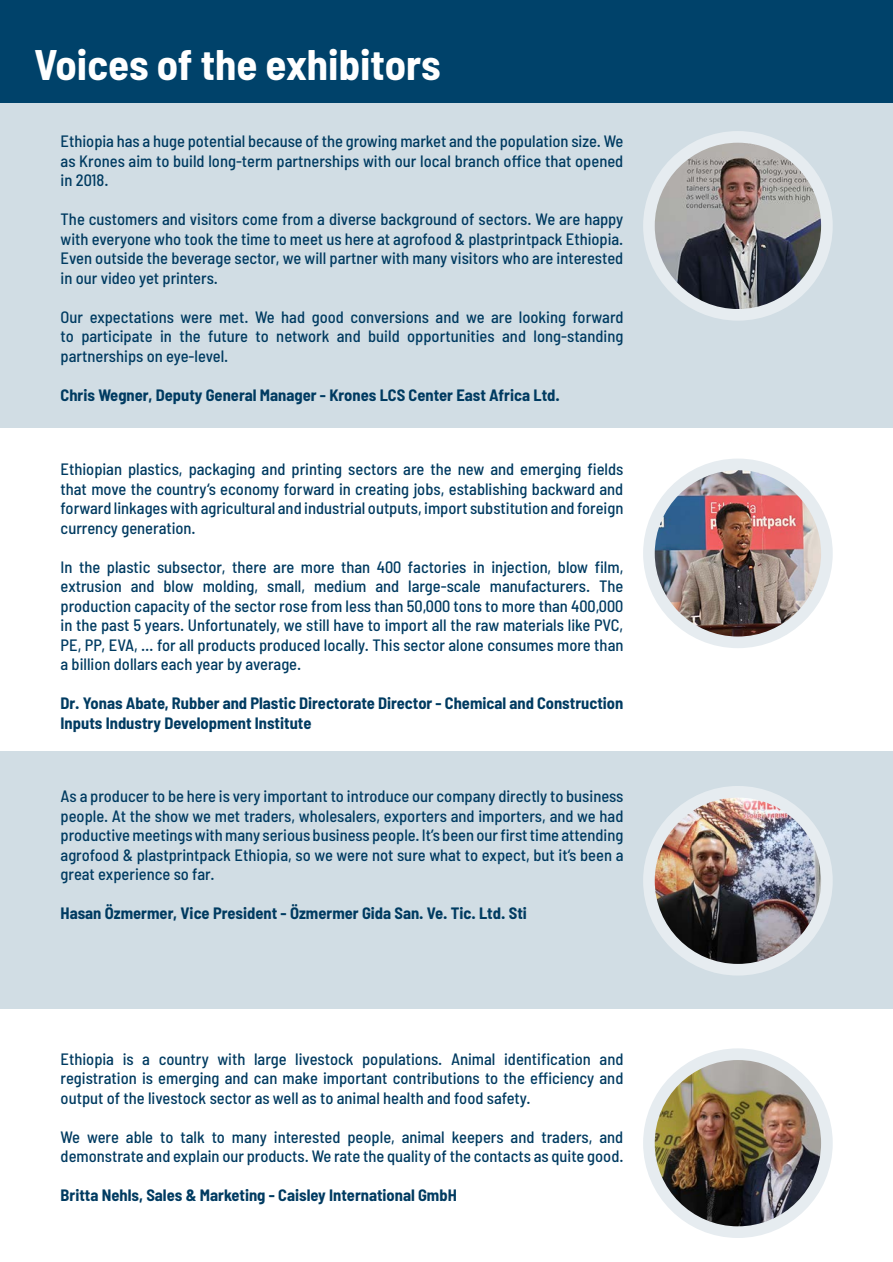
<style>
.page{position:relative;width:893px;height:1262px;background:#fff}
.page>*{position:absolute;margin:0;border:0;box-sizing:border-box;transform-origin:0 0}
.t1{font:700 semi-condensed 42.75px "Barlow";color:#fff}
.t2{font:500 semi-condensed 16.5px/19.5px "Barlow";color:#003b61;text-align:justify}
.t3{font:700 semi-condensed 16.5px/19.5px "Barlow";color:#003b61}
</style>
<div class="page">
<div style="left:0;top:0;width:892px;height:131px;background:#00426a"></div>
<div style="left:0;top:104px;width:892px;height:324px;background:#d1dde4"></div>
<div style="left:0;top:752px;width:892px;height:257px;background:#d1dde4"></div>
<div style="left:643px;top:786px;width:189px;height:189px;background:#e6ecf0;border-radius:50%"></div>
<img style="left:654px;top:797px;width:167px;height:167px;border-radius:83px">
<div style="left:643px;top:458px;width:189px;height:190px;background:#e6ecf0;border-radius:50%"></div>
<img style="left:654px;top:470px;width:167px;height:166px;border-radius:83px">
<div style="left:643px;top:131px;width:189px;height:190px;background:#e6ecf0;border-radius:50%"></div>
<img style="left:654px;top:143px;width:167px;height:166px;border-radius:83px">
<div style="left:643px;top:1048px;width:189px;height:190px;background:#e6ecf0;border-radius:50%"></div>
<img style="left:654px;top:1060px;width:167px;height:166px;border-radius:83px">
<h1 class="t1" style="left:34px;top:38px;width:408px">Voices of the exhibitors</h1>
<p class="t2" style="left:61px;top:131px;width:564px">Ethiopia has a huge potential because of the growing market and the population size. We as Krones aim to build long-term partnerships with our local branch office that opened in 2018.</p>
<p class="t2" style="left:61px;top:209px;width:564px">The customers and visitors come from a diverse background of sectors. We are happy with everyone who took the time to meet us here at agrofood &amp; plastprintpack Ethiopia.<br>Even outside the beverage sector, we will partner with many visitors who are interested in our video yet printers.</p>
<p class="t2" style="left:61px;top:307px;width:564px">Our expectations were met. We had good conversions and we are looking forward to participate in the future to network and build opportunities and long-standing partnerships on eye-level.</p>
<p class="t3" style="left:61px;top:385px;width:501px">Chris Wegner, Deputy General Manager - Krones LCS Center East Africa Ltd.</p>
<p class="t2" style="left:61px;top:459px;width:564px">Ethiopian plastics, packaging and printing sectors are the new and emerging fields that move the country‘s economy forward in creating jobs, establishing backward and forward linkages with agricultural and industrial outputs, import substitution and foreign currency generation.</p>
<p class="t2" style="left:61px;top:556px;width:564px">In the plastic subsector, there are more than 400 factories in injection, blow film, extrusion and blow molding, small, medium and large-scale manufacturers. The production capacity of the sector rose from less than 50,000 tons to more than 400,000 in the past 5 years. Unfortunately, we still have to import all the raw materials like PVC, PE, PP, EVA, … for all products produced locally. This sector alone consumes more than a billion dollars each year by average.</p>
<p class="t3" style="left:61px;top:693px;width:564px">Dr. Yonas Abate, Rubber and Plastic Directorate Director - Chemical and Construction<br>Inputs Industry Development Institute</p>
<p class="t2" style="left:61px;top:786px;width:564px">As a producer to be here is very important to introduce our company directly to business people. At the show we met traders, wholesalers, exporters and importers, and we had productive meetings with many serious business people. It’s been our first time attending agrofood &amp; plastprintpack Ethiopia, so we were not sure what to expect, but it‘s been a great experience so far.</p>
<p class="t3" style="left:61px;top:903px;width:468px">Hasan Özmermer, Vice President - Özmermer Gida San. Ve. Tic. Ltd. Sti</p>
<p class="t2" style="left:61px;top:1048px;width:564px">Ethiopia is a country with large livestock populations. Animal identification and registration is emerging and can make important contributions to the efficiency and output of the livestock sector as well as to animal health and food safety.</p>
<p class="t2" style="left:61px;top:1126px;width:564px">We were able to talk to many interested people, animal keepers and traders, and demonstrate and explain our products. We rate the quality of the contacts as quite good.</p>
<p class="t3" style="left:61px;top:1185px;width:398px">Britta Nehls, Sales &amp; Marketing - Caisley International GmbH</p>
</div>
